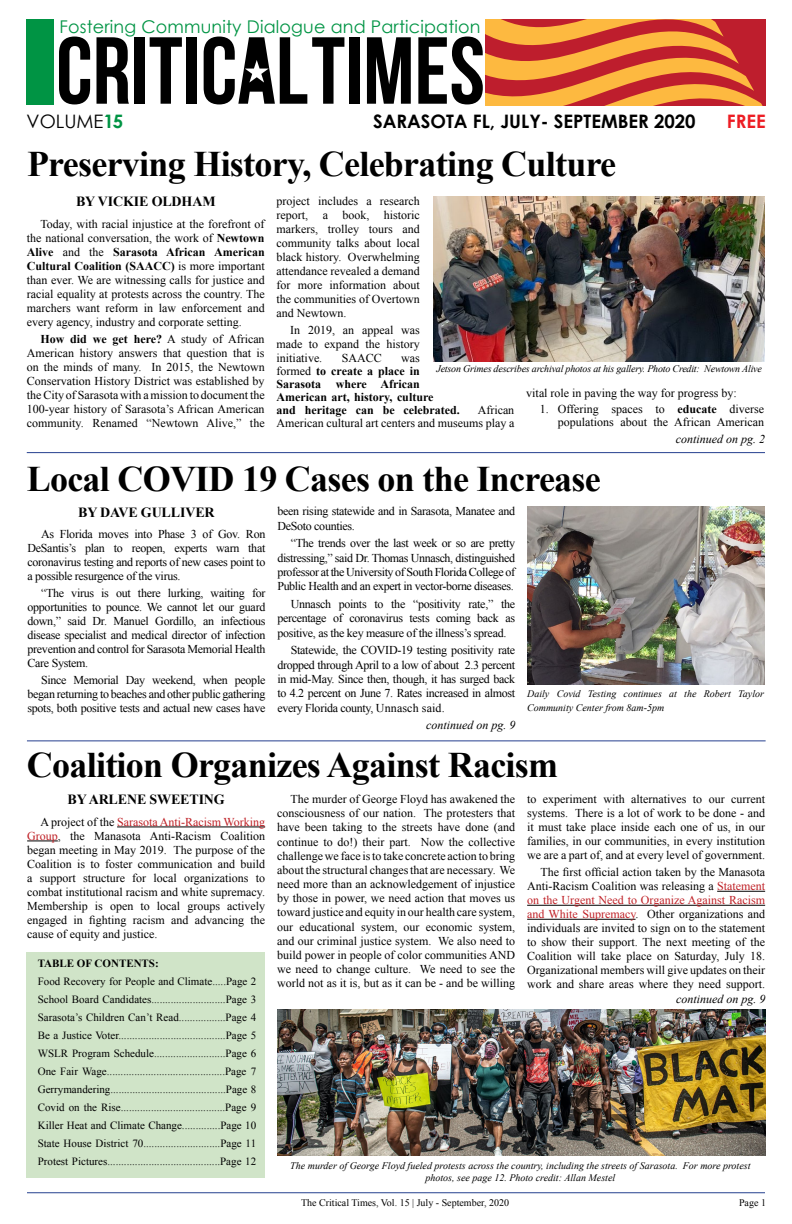
<style>
.page{position:relative;width:792px;height:1224px;background:#fff}
.page>*{position:absolute;margin:0;border:0;box-sizing:border-box;transform-origin:0 0}
.t1{font:94.9px "Bebas Neue";color:#000}
.t2{font:700 36px "Times New Roman";letter-spacing:-.02em;color:#000}
.t3{font:700 18.6px "Century Gothic";color:#000}
.t4{font:18.6px "Century Gothic";color:#000}
.t5{font:700 18.6px "Century Gothic";color:#ed1d24}
.t6{font:17.5px "Century Gothic";letter-spacing:.01em;color:#009444}
.t7{font:700 14px "Times New Roman";letter-spacing:-.01em;color:#000}
.t8{font:12px/14px "Times New Roman";color:#000;text-align:justify}
.t9{font:700 12px/13px "Times New Roman";color:#000}
.t10{font:12px/14.4px "Times New Roman";letter-spacing:-.025em;color:#000}
.t11{font:italic 12px "Times New Roman";color:#000}
.t12{font:11px/18px "Times New Roman";color:#000;text-align:justify}
.t13{font:700 11px "Times New Roman";color:#000}
.t14{font:italic 10px/12px "Times New Roman";color:#000;text-align:center}
.t15{font:italic 10px "Times New Roman";letter-spacing:-.02em;color:#000}
.t16{font:10px "Times New Roman";color:#000}
.s1{font-weight:700;color:#009444}
.s2{font-weight:700}
.s3{font-weight:400}
.s4{color:#bf2026}
</style>
<div class="page">
<hr style="left:27px;top:1192px;width:738px;height:1px;background:#25408f">
<hr style="left:27px;top:740px;width:739px;height:1px;background:#25408f">
<div style="left:27px;top:952px;width:238px;height:226px;background:#d0e4c8"></div>
<svg style="left:485px;top:19px;width:281px;height:86px;background:#dd6b36"></svg>
<div style="left:27px;top:19px;width:27px;height:86px;background:#009444"></div>
<svg style="left:247px;top:44px;width:21px;height:41px"></svg>
<hr style="left:117px;top:827px;width:148px;height:1px;background:#000">
<hr style="left:27px;top:841px;width:31px;height:1px;background:#000">
<hr style="left:717px;top:891px;width:48px;height:1px;background:#000">
<hr style="left:527px;top:905px;width:238px;height:1px;background:#000">
<hr style="left:527px;top:919px;width:109px;height:1px;background:#000">
<img style="left:433px;top:196px;width:332px;height:165px">
<hr style="left:27px;top:452px;width:738px;height:1px;background:#25408f">
<img style="left:277px;top:1010px;width:489px;height:146px">
<img style="left:527px;top:506px;width:238px;height:179px">
<h3 class="t6" style="left:59px;top:15px;width:423px">Fostering Community Dialogue and Participation</h3>
<h1 class="t1" style="left:56px;top:19px;width:430px">CRITICALTIMES</h1>
<h3 class="t4" style="left:27px;top:108px;width:98px">VOLUME<span class="s1">15</span></h3>
<h3 class="t3" style="left:373px;top:107px;width:324px">SARASOTA FL, JULY- SEPTEMBER 2020</h3>
<h3 class="t5" style="left:727px;top:107px;width:40px">FREE</h3>
<h2 class="t2" style="left:27px;top:139px;width:591px">Preserving History, Celebrating Culture</h2>
<p class="t7" style="left:76px;top:192px;width:141px">BY VICKIE OLDHAM</p>
<p class="t8" style="left:27px;top:217px;width:239px;text-indent:14px">Today, with racial injustice at the forefront of the national conversation, the work of <span class="s2">Newtown Alive</span> and the <span class="s2">Sarasota African American Cultural Coalition (SAACC)</span> is more important than ever. We are witnessing calls for justice and racial equality at protests across the country. The marchers want reform in law enforcement and every agency, industry and corporate setting.</p>
<p class="t8" style="left:27px;top:332px;width:239px;text-indent:14px"><span class="s2">How did we get here?</span> A study of African American history answers that question that is on the minds of many. In 2015, the Newtown Conservation History District was established by the City of Sarasota with a mission to document the 100-year history of Sarasota’s African American community. Renamed “Newtown Alive,” the</p>
<p class="t8" style="left:277px;top:193px;width:145px">project includes a research report, a book, historic markers, trolley tours and community talks about local black history. Overwhelming attendance revealed a demand for more information about the communities of Overtown and Newtown.</p>
<p class="t8" style="left:277px;top:322px;width:145px;text-indent:14px">In 2019, an appeal was made to expand the history initiative.</p>
<p class="t8" style="left:342px;top:350px;width:42px">SAACC</p>
<p class="t9" style="left:277px;top:351px;width:185px;text-indent:125px"><span class="s3">was<br>formed</span> to create a place in<br>Sarasota where African<br>American art, history, culture<br>and heritage can be celebrated.</p>
<p class="t15" style="left:436px;top:362px;width:327px">Jetson Grimes describes archival photos at his gallery. Photo Credit: Newtown Alive</p>
<p class="t8" style="left:526px;top:386px;width:212px">vital role in paving the way for progress by:</p>
<p class="t8" style="left:540px;top:402px;width:226px;line-height:13px;text-align:right">1. Offering spaces to <span class="s2">educate</span> diverse populations about the African American</p>
<p class="t8" style="left:277px;top:403px;width:239px;line-height:13px;text-align:right">African<br>American cultural art centers and museums play a</p>
<p class="t11" style="left:676px;top:431px;width:91px">continued on pg. 2</p>
<h2 class="t2" style="left:27px;top:454px;width:576px">Local COVID 19 Cases on the Increase</h2>
<p class="t7" style="left:78px;top:502px;width:138px">BY DAVE GULLIVER</p>
<p class="t8" style="left:28px;top:527px;width:239px;text-indent:14px">As Florida moves into Phase 3 of Gov. Ron DeSantis’s plan to reopen, experts warn that coronavirus testing and reports of new cases point to a possible resurgence of the virus.</p>
<p class="t8" style="left:28px;top:586px;width:239px;text-indent:14px">“The virus is out there lurking, waiting for opportunities to pounce. We cannot let our guard down,” said Dr. Manuel Gordillo, an infectious disease specialist and medical director of infection prevention and control for Sarasota Memorial Health Care System.</p>
<p class="t8" style="left:28px;top:673px;width:239px;text-indent:14px">Since Memorial Day weekend, when people began returning to beaches and other public gathering spots, both positive tests and actual new cases have</p>
<p class="t10" style="left:277px;top:504px;width:239px">been rising statewide and in Sarasota, Manatee and<br>DeSoto counties.</p>
<p class="t8" style="left:277px;top:536px;width:239px;line-height:14.4px;text-indent:14px">“The trends over the last week or so are pretty distressing,” said Dr. Thomas Unnasch, distinguished professor at the University of South Florida College of Public Health and an expert in vector-borne diseases.</p>
<p class="t8" style="left:277px;top:597px;width:239px;line-height:14.4px;text-indent:14px">Unnasch points to the “positivity rate,” the percentage of coronavirus tests coming back as positive, as the key measure of the illness’s spread.</p>
<p class="t8" style="left:277px;top:643px;width:239px;line-height:14.4px;text-indent:14px">Statewide, the COVID-19 testing positivity rate dropped through April to a low of about 2.3 percent in mid-May. Since then, though, it has surged back to 4.2 percent on June 7. Rates increased in almost every Florida county, Unnasch said.</p>
<p class="t14" style="left:527px;top:687px;width:238px;line-height:14px;text-align:left">Daily Covid Testing continues at the Robert Taylor<br>Community Center from 8am-5pm</p>
<p class="t11" style="left:426px;top:716px;width:91px">continued on pg. 9</p>
<h2 class="t2" style="left:27px;top:740px;width:533px">Coalition Organizes Against Racism</h2>
<p class="t7" style="left:67px;top:790px;width:159px">BY ARLENE SWEETING</p>
<p class="t8" style="left:27px;top:814px;width:240px;text-indent:14px">A project of the <span class="s4">Sarasota Anti-Racism Working Group</span>, the Manasota Anti-Racism Coalition began meeting in May 2019. The purpose of the Coalition is to foster communication and build a support structure for local organizations to combat institutional racism and white supremacy.<br>Membership is open to local groups actively engaged in fighting racism and advancing the cause of equity and justice.</p>
<p class="t8" style="left:277px;top:792px;width:240px;text-indent:14px">The murder of George Floyd has awakened the consciousness of our nation. The protesters that have been taking to the streets have done (and continue to do!) their part. Now the collective challenge we face is to take concrete action to bring about the structural changes that are necessary. We need more than an acknowledgement of injustice by those in power, we need action that moves us toward justice and equity in our health care system, our educational system, our economic system, and our criminal justice system. We also need to build power in people of color communities AND we need to change culture. We need to see the world not as it is, but as it can be - and be willing</p>
<p class="t8" style="left:527px;top:792px;width:240px">to experiment with alternatives to our current systems. There is a lot of work to be done - and it must take place inside each one of us, in our families, in our communities, in every institution we are a part of, and at every level of government.</p>
<p class="t8" style="left:527px;top:865px;width:240px;text-indent:14px">The first official action taken by the Manasota Anti-Racism Coalition was releasing a <span class="s4">Statement on the Urgent Need to Organize Against Racism and White Supremacy</span>. Other organizations and individuals are invited to sign on to the statement to show their support. The next meeting of the Coalition will take place on Saturday, July 18.<br>Organizational members will give updates on their work and share areas where they need support.</p>
<p class="t13" style="left:38px;top:956px;width:123px">TABLE OF CONTENTS:</p>
<p class="t12" style="left:38px;top:973px;width:220px">Food Recovery for People and Climate.....Page 2<br>School Board Candidates...........................Page 3<br>Sarasota’s Children Can’t Read.................Page 4<br>Be a Justice Voter.......................................Page 5<br>WSLR Program Schedule..........................Page 6<br>One Fair Wage...........................................Page 7<br>Gerrymandering..........................................Page 8<br>Covid on the Rise......................................Page 9<br>Killer Heat and Climate Change..............Page 10<br>State House District 70............................Page 11<br>Protest Pictures.........................................Page 12</p>
<p class="t11" style="left:676px;top:991px;width:91px">continued on pg. 9</p>
<p class="t14" style="left:290px;top:1159px;width:462px">The murder of George Floyd fueled protests across the country, including the streets of Sarasota. For more protest photos, see page 12. Photo credit: Allan Mestel</p>
<p class="t16" style="left:301px;top:1196px;width:209px">The Critical Times, Vol. 15 | July - September, 2020</p>
<p class="t16" style="left:739px;top:1196px;width:28px">Page 1</p>
</div>
